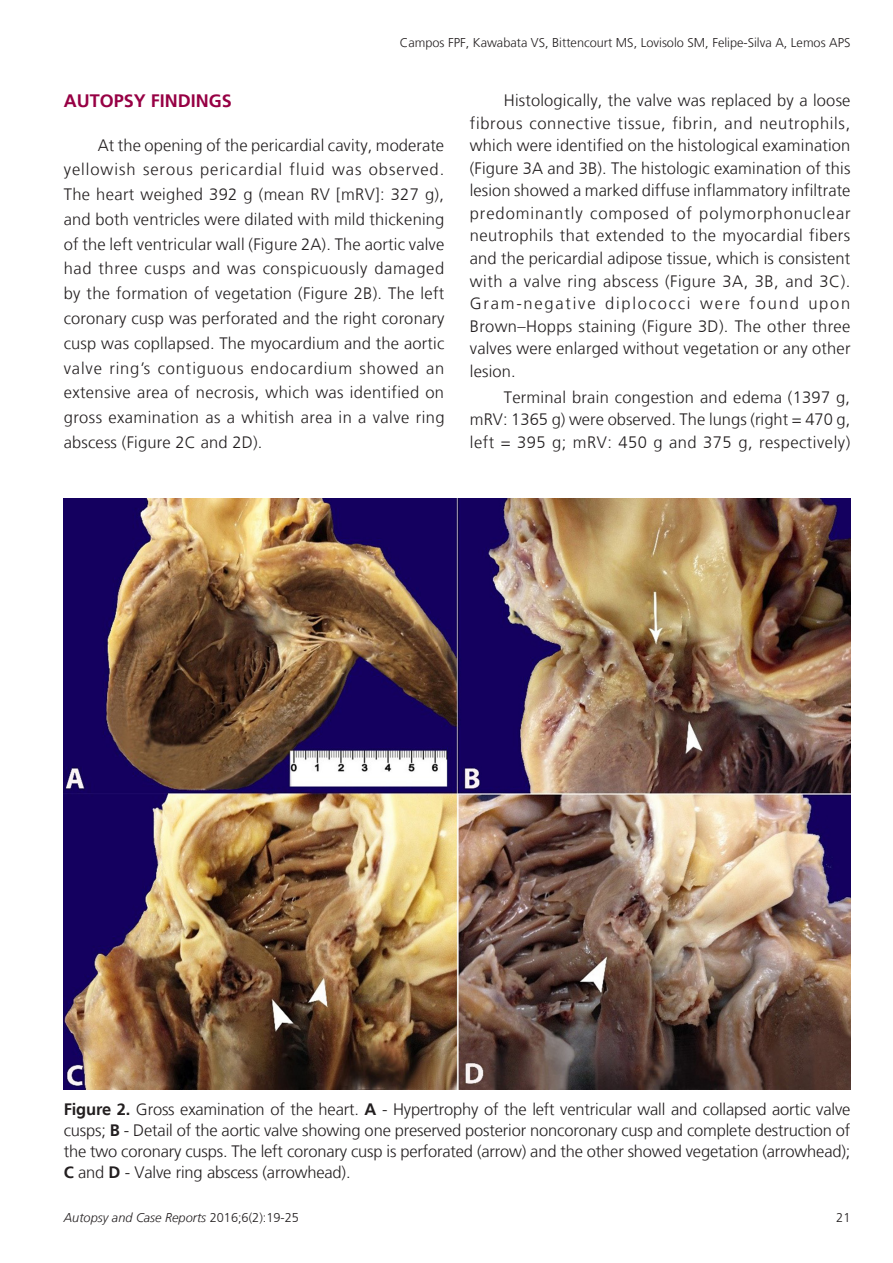
<style>
.page{position:relative;width:893px;height:1263px;background:#fff}
.page>*{position:absolute;margin:0;border:0;box-sizing:border-box;transform-origin:0 0}
.Heading1{font:700 18px "Frutiger LT";color:#970044}
.Paragraph{font:300 16.5px/22.5px "Frutiger LT";letter-spacing:.01em;color:#231f20;text-align:justify}
.FigureCaption{font:300 16.5px/21px "Frutiger LT";letter-spacing:-.01em;color:#231f20;text-align:justify}
.RunningAuthorsAlt{font:300 12.75px "Frutiger LT";color:#231f20}
.RunningHeader{font:italic 300 12.75px "Frutiger LT";color:#231f20}
.Numbering{font:300 12.75px "Frutiger LT";color:#231f20}
.s1{font-weight:700}
.s2{font-style:normal}
</style>
<div class="page">
<img style="left:64px;top:499px;width:786px;height:591px">
<p class="RunningAuthorsAlt" style="left:400px;top:35px;width:452px">Campos FPF, Kawabata VS, Bittencourt MS, Lovisolo SM, Felipe-Silva A, Lemos APS</p>
<p class="Heading1" style="left:64px;top:90px;width:170px">AUTOPSY FINDINGS</p>
<p class="Paragraph" style="left:64px;top:133px;width:382px;line-height:24.8px;text-indent:34px">At the opening of the pericardial cavity, moderate yellowish serous pericardial fluid was observed.<br>The heart weighed 392 g (mean RV [mRV]: 327 g), and both ventricles were dilated with mild thickening of the left ventricular wall (Figure 2A). The aortic valve had three cusps and was conspicuously damaged by the formation of vegetation (Figure 2B). The left coronary cusp was perforated and the right coronary cusp was copllapsed. The myocardium and the aortic valve ring’s contiguous endocardium showed an extensive area of necrosis, which was identified on gross examination as a whitish area in a valve ring abscess (Figure 2C and 2D).</p>
<p class="Paragraph" style="left:470px;top:89px;width:382px;text-indent:34px">Histologically, the valve was replaced by a loose fibrous connective tissue, fibrin, and neutrophils, which were identified on the histological examination (Figure 3A and 3B). The histologic examination of this lesion showed a marked diffuse inflammatory infiltrate predominantly composed of polymorphonuclear neutrophils that extended to the myocardial fibers and the pericardial adipose tissue, which is consistent with a valve ring abscess (Figure 3A, 3B, and 3C).<br>Gram‑negative diplococci were found upon Brown–Hopps staining (Figure 3D). The other three valves were enlarged without vegetation or any other lesion.</p>
<p class="Paragraph" style="left:470px;top:386px;width:382px;text-indent:34px">Terminal brain congestion and edema (1397 g, mRV: 1365 g) were observed. The lungs (right = 470 g, left = 395 g; mRV: 450 g and 375 g, respectively)</p>
<p class="FigureCaption" style="left:64px;top:1099px;width:788px"><span class="s1">Figure 2.</span> Gross examination of the heart. <span class="s1">A</span> - Hypertrophy of the left ventricular wall and collapsed aortic valve cusps; <span class="s1">B</span> - Detail of the aortic valve showing one preserved posterior noncoronary cusp and complete destruction of the two coronary cusps. The left coronary cusp is perforated (arrow) and the other showed vegetation (arrowhead); <span class="s1">C</span> and <span class="s1">D</span> - Valve ring abscess (arrowhead).</p>
<p class="RunningHeader" style="left:64px;top:1210px;width:237px">Autopsy and Case Reports <span class="s2">2016;6(2):19-25</span></p>
<p class="Numbering" style="left:836px;top:1210px;width:16px">21</p>
</div>
